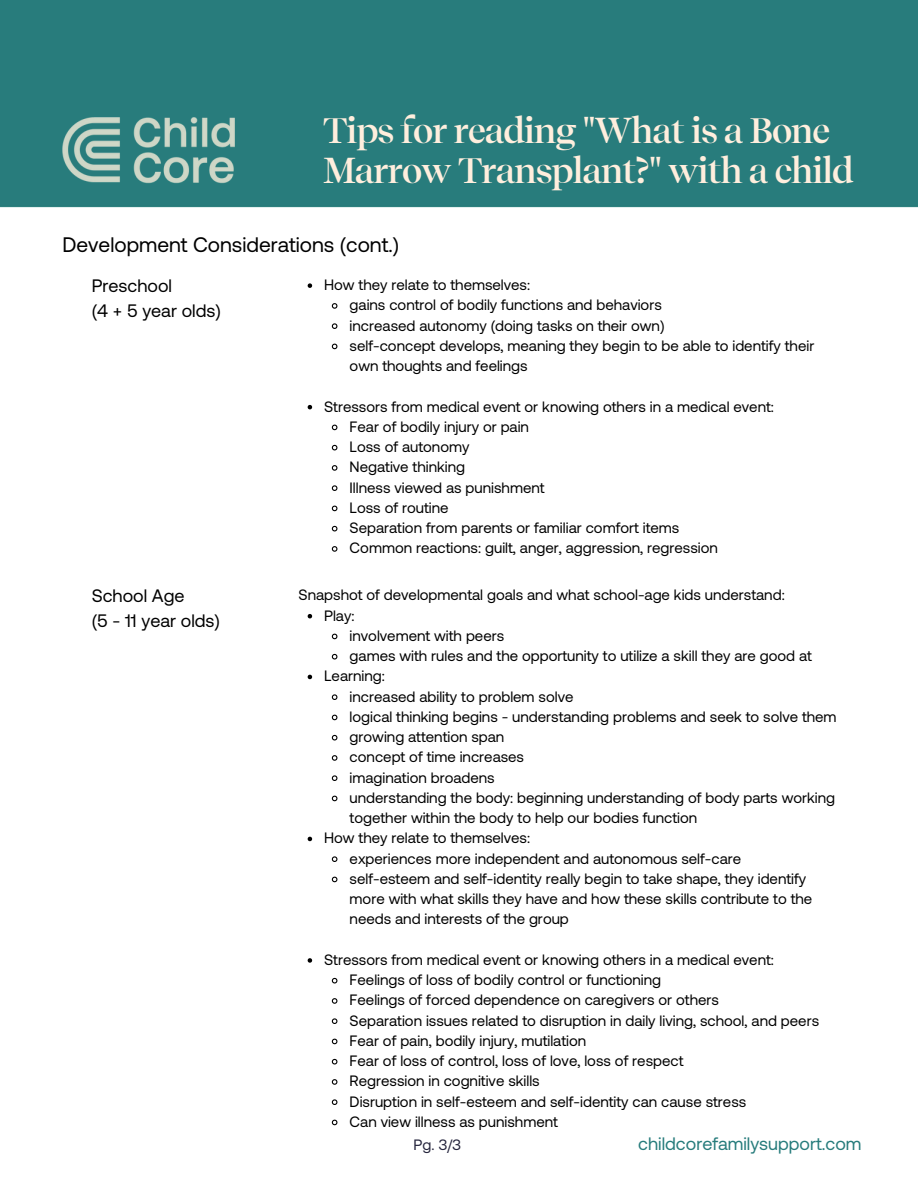
<style>
.page{position:relative;width:918px;height:1188px;background:#fff}
.page>*{position:absolute;margin:0;border:0;box-sizing:border-box;transform-origin:0 0}
.t1{font:600 36px/39.3px "Recife Display Web";letter-spacing:-.03em;color:#fed}
.t2{font:21px "Aeonik";color:#000}
.t3{font:18px/24.8px "Aeonik";color:#000}
.t4{font:18px "Aeonik";color:#277c7c}
.t5{font:15px/20.2px "Aeonik";color:#000}
.t6{font:15px "Aeonik";color:#25253d}
</style>
<div class="page">
<img style="left:0;top:0;width:918px;height:962px">
<img style="left:63px;top:117px;width:172px;height:66px">
<svg style="left:308px;top:614px;width:4px;height:4px"></svg>
<svg style="left:331px;top:633px;width:7px;height:7px"></svg>
<svg style="left:331px;top:653px;width:7px;height:7px"></svg>
<svg style="left:308px;top:675px;width:4px;height:4px"></svg>
<svg style="left:331px;top:694px;width:7px;height:7px"></svg>
<svg style="left:331px;top:714px;width:7px;height:7px"></svg>
<svg style="left:331px;top:734px;width:7px;height:7px"></svg>
<svg style="left:331px;top:754px;width:7px;height:8px"></svg>
<svg style="left:331px;top:775px;width:7px;height:7px"></svg>
<svg style="left:331px;top:795px;width:7px;height:7px"></svg>
<svg style="left:308px;top:837px;width:4px;height:4px"></svg>
<svg style="left:331px;top:856px;width:7px;height:7px"></svg>
<svg style="left:331px;top:876px;width:7px;height:7px"></svg>
<svg style="left:308px;top:958px;width:4px;height:5px"></svg>
<svg style="left:331px;top:977px;width:7px;height:7px"></svg>
<svg style="left:331px;top:998px;width:7px;height:6px"></svg>
<svg style="left:331px;top:1018px;width:7px;height:6px"></svg>
<svg style="left:331px;top:1038px;width:7px;height:7px"></svg>
<svg style="left:331px;top:1058px;width:7px;height:7px"></svg>
<svg style="left:331px;top:1079px;width:7px;height:6px"></svg>
<svg style="left:331px;top:1099px;width:7px;height:6px"></svg>
<svg style="left:331px;top:1119px;width:7px;height:7px"></svg>
<svg style="left:308px;top:283px;width:4px;height:5px"></svg>
<svg style="left:331px;top:302px;width:7px;height:8px"></svg>
<svg style="left:331px;top:322px;width:7px;height:8px"></svg>
<svg style="left:331px;top:343px;width:7px;height:7px"></svg>
<svg style="left:308px;top:405px;width:4px;height:4px"></svg>
<svg style="left:331px;top:424px;width:7px;height:7px"></svg>
<svg style="left:331px;top:444px;width:7px;height:7px"></svg>
<svg style="left:331px;top:464px;width:7px;height:8px"></svg>
<svg style="left:331px;top:484px;width:7px;height:8px"></svg>
<svg style="left:331px;top:505px;width:7px;height:7px"></svg>
<svg style="left:331px;top:525px;width:7px;height:7px"></svg>
<svg style="left:331px;top:545px;width:7px;height:8px"></svg>
<h1 class="t1" style="left:323px;top:111px;width:532px">Tips for reading "What is a Bone<br>Marrow Transplant?" with a child</h1>
<h2 class="t2" style="left:63px;top:231px;width:338px">Development Considerations (cont.)</h2>
<p class="t3" style="left:92px;top:273px;width:131px">Preschool<br>(4 + 5 year olds)</p>
<p class="t5" style="left:350px;top:274px;width:466px;text-indent:-26px">How they relate to themselves:<br>gains control of bodily functions and behaviors<br>increased autonomy (doing tasks on their own)<br>self-concept develops, meaning they begin to be able to identify their own thoughts and feelings</p>
<p class="t5" style="left:350px;top:396px;width:426px;text-indent:-26px">Stressors from medical event or knowing others in a medical event:<br>Fear of bodily injury or pain<br>Loss of autonomy<br>Negative thinking<br>Illness viewed as punishment<br>Loss of routine<br>Separation from parents or familiar comfort items<br>Common reactions: guilt, anger, aggression, regression</p>
<p class="t3" style="left:92px;top:583px;width:130px">School Age<br>(5 - 11 year olds)</p>
<p class="t5" style="left:299px;top:584px;width:488px">Snapshot of developmental goals and what school-age kids understand:</p>
<p class="t5" style="left:324px;top:605px;width:32px">Play:</p>
<p class="t5" style="left:350px;top:625px;width:156px">involvement with peers</p>
<p class="t5" style="left:350px;top:645px;width:464px">games with rules and the opportunity to utilize a skill they are good at</p>
<p class="t5" style="left:324px;top:665px;width:62px">Learning:</p>
<p class="t5" style="left:350px;top:686px;width:225px">increased ability to problem solve</p>
<p class="t5" style="left:350px;top:706px;width:489px">logical thinking begins - understanding problems and seek to solve them</p>
<p class="t5" style="left:350px;top:726px;width:156px">growing attention span</p>
<p class="t5" style="left:350px;top:746px;width:176px">concept of time increases</p>
<p class="t5" style="left:350px;top:767px;width:147px">imagination broadens</p>
<p class="t5" style="left:350px;top:787px;width:487px">understanding the body: beginning understanding of body parts working</p>
<p class="t5" style="left:350px;top:807px;width:349px">together within the body to help our bodies function</p>
<p class="t5" style="left:324px;top:827px;width:208px">How they relate to themselves:</p>
<p class="t5" style="left:350px;top:848px;width:393px">experiences more independent and autonomous self-care</p>
<p class="t5" style="left:350px;top:868px;width:458px">self-esteem and self-identity really begin to take shape, they identify</p>
<p class="t5" style="left:350px;top:888px;width:464px">more with what skills they have and how these skills contribute to the</p>
<p class="t5" style="left:350px;top:908px;width:221px">needs and interests of the group</p>
<p class="t5" style="left:350px;top:949px;width:471px;text-indent:-26px">Stressors from medical event or knowing others in a medical event:<br>Feelings of loss of bodily control or functioning<br>Feelings of forced dependence on caregivers or others<br>Separation issues related to disruption in daily living, school, and peers Fear of pain, bodily injury, mutilation<br>Fear of loss of control, loss of love, loss of respect<br>Regression in cognitive skills<br>Disruption in self-esteem and self-identity can cause stress<br>Can view illness as punishment</p>
<p class="t6" style="left:414px;top:1135px;width:49px">Pg. 3/3</p>
<p class="t4" style="left:638px;top:1132px;width:225px">childcorefamilysupport.com</p>
</div>
